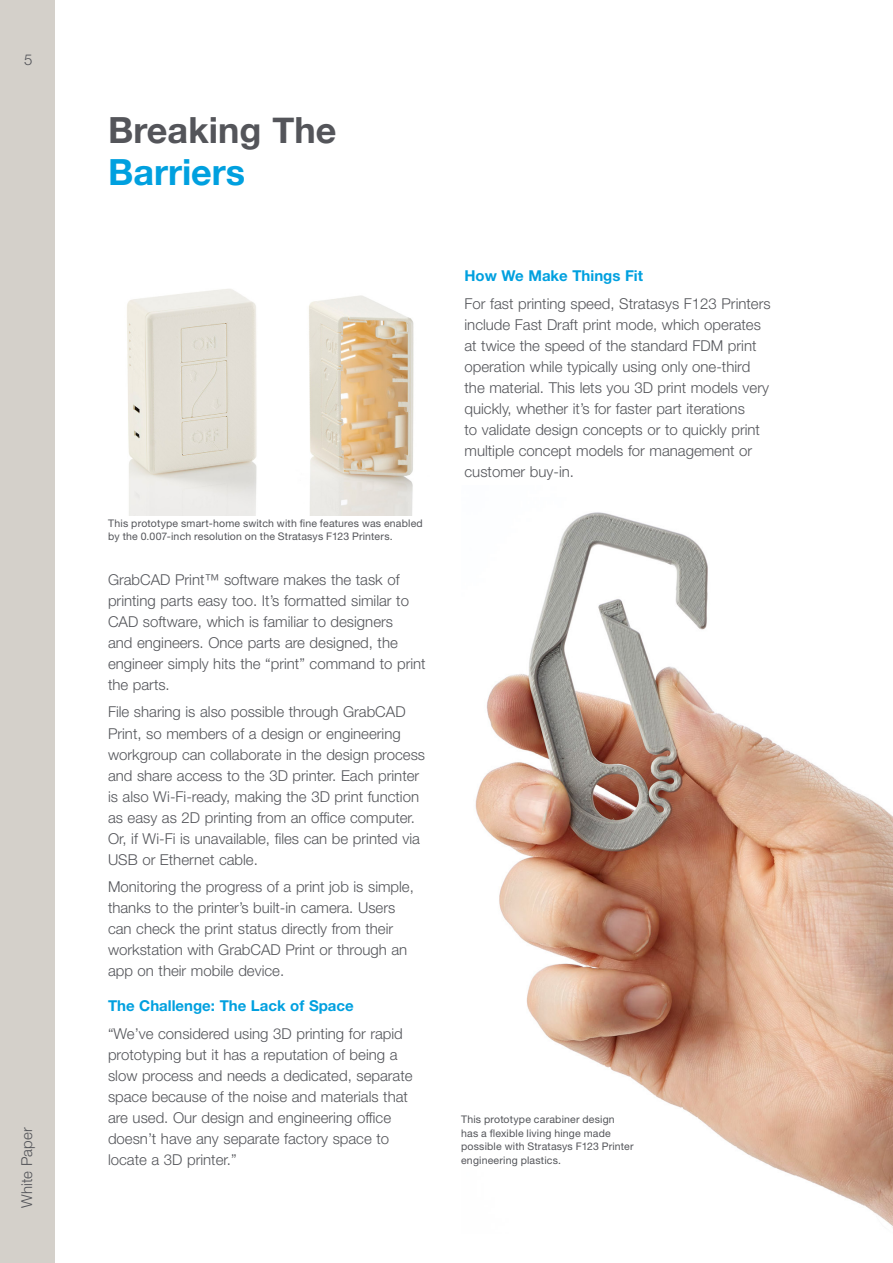
<style>
.page{position:relative;width:893px;height:1263px;background:#fff}
.page>*{position:absolute;margin:0;border:0;box-sizing:border-box;transform-origin:0 0}
.t1{font:700 36px "Helvetica Neue";color:#54555a}
.t2{font:700 36px "Helvetica Neue";color:#00a0df}
.t3{font:300 15px/21px "Helvetica Neue LT Std";color:#54555a}
.t4{font:700 15px "Helvetica Neue LT Std";color:#00a0df}
.t5{font:10.5px/13.5px "Helvetica Neue LT Std";letter-spacing:.015em;color:#54555a}
</style>
<div class="page">
<div style="left:0;top:0;width:55px;height:1263px;background:#d4d0ca"></div>
<img style="left:127px;top:289px;width:287px;height:226px">
<img style="left:475px;top:512px;width:418px;height:716px">
<p class="t3" style="left:24px;top:49px;width:10px">5</p>
<p class="t3" style="left:16px;top:1208px;width:82px;rotate:-90deg">White Paper</p>
<h1 class="t1" style="left:108px;top:102px;width:230px">Breaking The</h1>
<h1 class="t2" style="left:108px;top:144px;width:139px">Barriers</h1>
<p class="t5" style="left:108px;top:516px;width:316px">This prototype smart-home switch with fine features was enabled by the 0.007-inch resolution on the Stratasys F123 Printers.</p>
<p class="t3" style="left:108px;top:569px;width:319px">GrabCAD Print™ software makes the task of printing parts easy too. It’s formatted similar to CAD software, which is familiar to designers<br>and engineers. Once parts are designed, the engineer simply hits the “print” command to print the parts.</p>
<p class="t3" style="left:108px;top:701px;width:319px">File sharing is also possible through GrabCAD Print, so members of a design or engineering workgroup can collaborate in the design process and share access to the 3D printer. Each printer is also Wi-Fi-ready, making the 3D print function as easy as 2D printing from an office computer.<br>Or, if Wi-Fi is unavailable, files can be printed via USB or Ethernet cable.</p>
<p class="t3" style="left:108px;top:876px;width:307px">Monitoring the progress of a print job is simple, thanks to the printer’s built-in camera. Users can check the print status directly from their workstation with GrabCAD Print or through an app on their mobile device.</p>
<p class="t4" style="left:108px;top:996px;width:247px">The Challenge: The Lack of Space</p>
<p class="t3" style="left:108px;top:1022px;width:306px">“We’ve considered using 3D printing for rapid prototyping but it has a reputation of being a slow process and needs a dedicated, separate space because of the noise and materials that are used. Our design and engineering office doesn’t have any separate factory space to locate a 3D printer.”</p>
<p class="t4" style="left:464px;top:266px;width:180px">How We Make Things Fit</p>
<p class="t3" style="left:464px;top:292px;width:308px">For fast printing speed, Stratasys F123 Printers include Fast Draft print mode, which operates at twice the speed of the standard FDM print operation while typically using only one-third the material. This lets you 3D print models very quickly, whether it’s for faster part iterations<br>to validate design concepts or to quickly print multiple concept models for management or customer buy-in.</p>
<p class="t5" style="left:461px;top:1113px;width:174px">This prototype carabiner design has a flexible living hinge made possible with Stratasys F123 Printer engineering plastics.</p>
</div>
